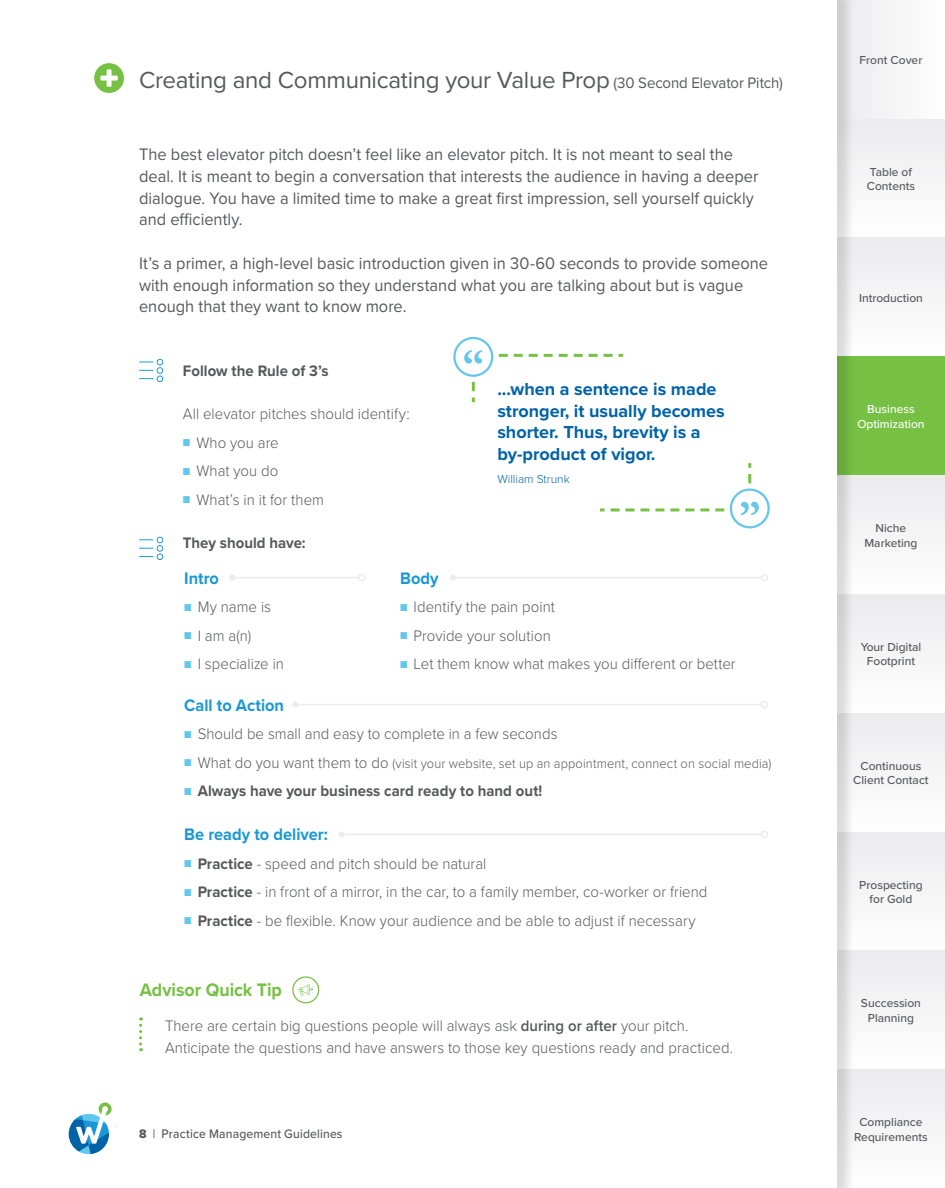
<style>
.page{position:relative;width:945px;height:1188px;background:#fff}
.page>*{position:absolute;margin:0;border:0;box-sizing:border-box;transform-origin:0 0}
.Section_Subhead{font:24.15px "Proxima Nova";letter-spacing:-.015em;color:#57585a}
.t1{font:700 18.75px "Proxima Nova";letter-spacing:-.005em;color:#76c043;scale:.95 1}
.t2{font:700 18px/21.6px "Proxima Nova";color:#0162a7}
.Intro_Copy{font:17.25px/21.8px "Proxima Nova";color:#57585a;scale:.95 1}
.Intro_Copy_Emphasis{font:700 17.25px "Proxima Nova";color:#1a98d6;scale:.95 1}
.Body_Copy{font:300 15.75px/21.8px "Proxima Nova";letter-spacing:.005em;color:#57585a;scale:.95 1}
.Body_Copy_Subhead{font:700 15.75px "Proxima Nova";color:#57585a;scale:.95 1}
.t3{font:300 13.5px "Proxima Nova";letter-spacing:.01em;color:#57585a;scale:.95 1}
.t4{font:500 12.75px "Proxima Nova";letter-spacing:.01em;color:#57585a;scale:.95 1}
.t5{font:500 12px/14.4px "Proxima Nova";color:#57585a;text-align:center}
.t6{font:500 12px "Proxima Nova";color:#fff}
.Quote_Author{font:300 12px "Proxima Nova";color:#0162a7}
.s1{font-size:15.75px}
.s2{font-size:12px;color:#63c6ec}
.s3{font-weight:300;font-size:12px;color:#63c6ec}
.s4{font-weight:700}
.s5{font-weight:600}
.s6{font-family:"Proxima Nova Extrabld";font-weight:400}
</style>
<div class="page">
<div style="left:837px;top:238px;width:108px;height:118px;background:#f5f5f6"></div>
<div style="left:837px;top:119px;width:108px;height:119px;background:#f5f5f6"></div>
<div style="left:837px;top:475px;width:108px;height:119px;background:#f5f5f6"></div>
<div style="left:837px;top:594px;width:108px;height:119px;background:#f5f5f6"></div>
<div style="left:837px;top:713px;width:108px;height:119px;background:#f5f5f6"></div>
<div style="left:837px;top:832px;width:108px;height:118px;background:#f5f5f6"></div>
<div style="left:837px;top:950px;width:108px;height:119px;background:#f5f5f6"></div>
<div style="left:837px;top:1069px;width:108px;height:119px;background:#f5f5f6"></div>
<div style="left:837px;top:356px;width:108px;height:119px;background:#76c043"></div>
<div style="left:837px;top:0;width:108px;height:119px;background:#f6f6f7"></div>
<div style="left:0;top:0;width:855px;height:1188px;background:#231f20;opacity:.15"></div>
<div style="left:0;top:0;width:837px;height:1188px;background:#fff"></div>
<svg style="left:69px;top:1103px;width:47px;height:51px"></svg>
<svg style="left:94px;top:63px;width:30px;height:30px"></svg>
<svg style="left:293px;top:977px;width:26px;height:26px"></svg>
<div style="left:292px;top:976px;width:27px;height:27px;border:1px solid #76c043;border-radius:50%"></div>
<svg style="left:298px;top:984px;width:15px;height:12px"></svg>
<svg style="left:139px;top:1018px;width:3px;height:33px"></svg>
<svg style="left:139px;top:359px;width:24px;height:23px"></svg>
<svg style="left:139px;top:537px;width:24px;height:23px"></svg>
<hr style="left:232px;top:577px;width:127px;height:1px;background:#ececee">
<div style="left:358px;top:574px;width:7px;height:7px;border:2px solid #ececee;border-radius:50%"></div>
<svg style="left:229px;top:575px;width:6px;height:6px"></svg>
<hr style="left:295px;top:704px;width:466px;height:1px;background:#ececee">
<div style="left:761px;top:701px;width:7px;height:7px;border:2px solid #ececee;border-radius:50%"></div>
<svg style="left:292px;top:702px;width:6px;height:6px"></svg>
<hr style="left:342px;top:834px;width:419px;height:1px;background:#ececee">
<div style="left:761px;top:831px;width:7px;height:7px;border:2px solid #ececee;border-radius:50%"></div>
<svg style="left:339px;top:831px;width:6px;height:6px"></svg>
<hr style="left:453px;top:577px;width:308px;height:1px;background:#ececee">
<div style="left:761px;top:574px;width:7px;height:7px;border:2px solid #ececee;border-radius:50%"></div>
<svg style="left:450px;top:575px;width:6px;height:6px"></svg>
<svg style="left:454px;top:338px;width:38px;height:38px"></svg>
<div style="left:453px;top:337px;width:40px;height:40px;border:2px solid #63c6ec;border-radius:50%"></div>
<svg style="left:464px;top:350px;width:159px;height:53px"></svg>
<div style="left:730px;top:488px;width:40px;height:40px;border:2px solid #63c6ec;border-radius:50%"></div>
<svg style="left:600px;top:463px;width:159px;height:52px"></svg>
<p class="Section_Subhead" style="left:139px;top:62px;width:645px">Creating and Communicating your Value Prop <span class="s1">(30 Second Elevator Pitch)</span></p>
<p class="Intro_Copy" style="left:139px;top:143px;width:654px">The best elevator pitch doesn’t feel like an elevator pitch. It is not meant to seal the deal. It is meant to begin a conversation that interests the audience in having a deeper dialogue. You have a limited time to make a great first impression, sell yourself quickly and efficiently.</p>
<p class="Intro_Copy" style="left:139px;top:252px;width:664px">It’s a primer, a high-level basic introduction given in 30-60 seconds to provide someone with enough information so they understand what you are talking about but is vague enough that they want to know more.</p>
<p class="Body_Copy_Subhead" style="left:183px;top:359px;width:155px">Follow the Rule of 3’s</p>
<p class="Body_Copy" style="left:183px;top:402px;width:240px">All elevator pitches should identify:</p>
<p class="Body_Copy" style="left:183px;top:431px;width:102px"><span class="s2">■</span> Who you are</p>
<p class="Body_Copy" style="left:183px;top:459px;width:102px"><span class="s2">■</span> What you do</p>
<p class="Body_Copy" style="left:183px;top:488px;width:150px"><span class="s2">■</span> What’s in it for them</p>
<p class="Body_Copy_Subhead" style="left:183px;top:531px;width:131px">They should have:</p>
<p class="t2" style="left:497px;top:378px;width:229px">...when a sentence is made stronger, it usually becomes shorter. Thus, brevity is a by-product of vigor.</p>
<p class="Quote_Author" style="left:497px;top:470px;width:74px">William Strunk</p>
<p class="Intro_Copy_Emphasis" style="left:184px;top:565px;width:38px">Intro</p>
<p class="Body_Copy" style="left:184px;top:595px;width:93px"><span class="s2">■</span> My name is</p>
<p class="Body_Copy" style="left:184px;top:624px;width:72px"><span class="s2">■</span> I am a(n)</p>
<p class="Body_Copy" style="left:184px;top:652px;width:107px"><span class="s2">■</span> I specialize in</p>
<p class="Intro_Copy_Emphasis" style="left:400px;top:565px;width:42px">Body</p>
<p class="Body_Copy" style="left:400px;top:595px;width:164px"><span class="s2">■</span> Identify the pain point</p>
<p class="Body_Copy" style="left:400px;top:624px;width:160px"><span class="s2">■</span> Provide your solution</p>
<p class="Body_Copy" style="left:400px;top:652px;width:355px"><span class="s2">■</span> Let them know what makes you different or better</p>
<p class="Intro_Copy_Emphasis" style="left:184px;top:692px;width:107px">Call to Action</p>
<p class="Body_Copy" style="left:184px;top:722px;width:394px"><span class="s2">■</span> Should be small and easy to complete in a few seconds</p>
<p class="t3" style="left:184px;top:753px;width:620px"><span class="s2">■</span> <span class="s1">What do you want them to do</span> (visit your website, set up an appointment, connect on social media)</p>
<p class="Body_Copy_Subhead" style="left:184px;top:779px;width:379px"><span class="s3">■</span> Always have your business card ready to hand out!</p>
<p class="Intro_Copy_Emphasis" style="left:184px;top:822px;width:153px">Be ready to deliver:</p>
<p class="Body_Copy" style="left:184px;top:852px;width:320px"><span class="s2">■</span> <span class="s4">Practice</span> - speed and pitch should be natural</p>
<p class="Body_Copy" style="left:184px;top:880px;width:552px"><span class="s2">■</span> <span class="s4">Practice</span> - in front of a mirror, in the car, to a family member, co-worker or friend</p>
<p class="Body_Copy" style="left:184px;top:909px;width:540px"><span class="s2">■</span> <span class="s4">Practice</span> - be flexible. Know your audience and be able to adjust if necessary</p>
<p class="t1" style="left:140px;top:976px;width:151px">Advisor Quick Tip</p>
<p class="Body_Copy" style="left:165px;top:1014px;width:599px">There are certain big questions people will always ask <span class="s5">during or after</span> your pitch.<br>Anticipate the questions and have answers to those key questions ready and practiced.</p>
<p class="t4" style="left:139px;top:1124px;width:216px"><span class="s6">8</span> | Practice Management Guidelines</p>
<p class="t5" style="left:860px;top:53px;width:64px">Front Cover</p>
<p class="t5" style="left:867px;top:164px;width:50px;text-align:left">Table of<br>Contents</p>
<p class="t5" style="left:859px;top:290px;width:65px">Introduction</p>
<p class="t6" style="left:867px;top:400px;width:49px">Business</p>
<p class="t6" style="left:857px;top:415px;width:69px">Optimization</p>
<p class="t5" style="left:864px;top:521px;width:55px">Niche<br>Marketing</p>
<p class="t5" style="left:861px;top:639px;width:62px">Your Digital<br>Footprint</p>
<p class="t5" style="left:853px;top:758px;width:77px">Continuous<br>Client Contact</p>
<p class="t5" style="left:859px;top:877px;width:65px">Prospecting for Gold</p>
<p class="t5" style="left:861px;top:996px;width:62px">Succession<br>Planning</p>
<p class="t5" style="left:854px;top:1115px;width:75px">Compliance<br>Requirements</p>
</div>
